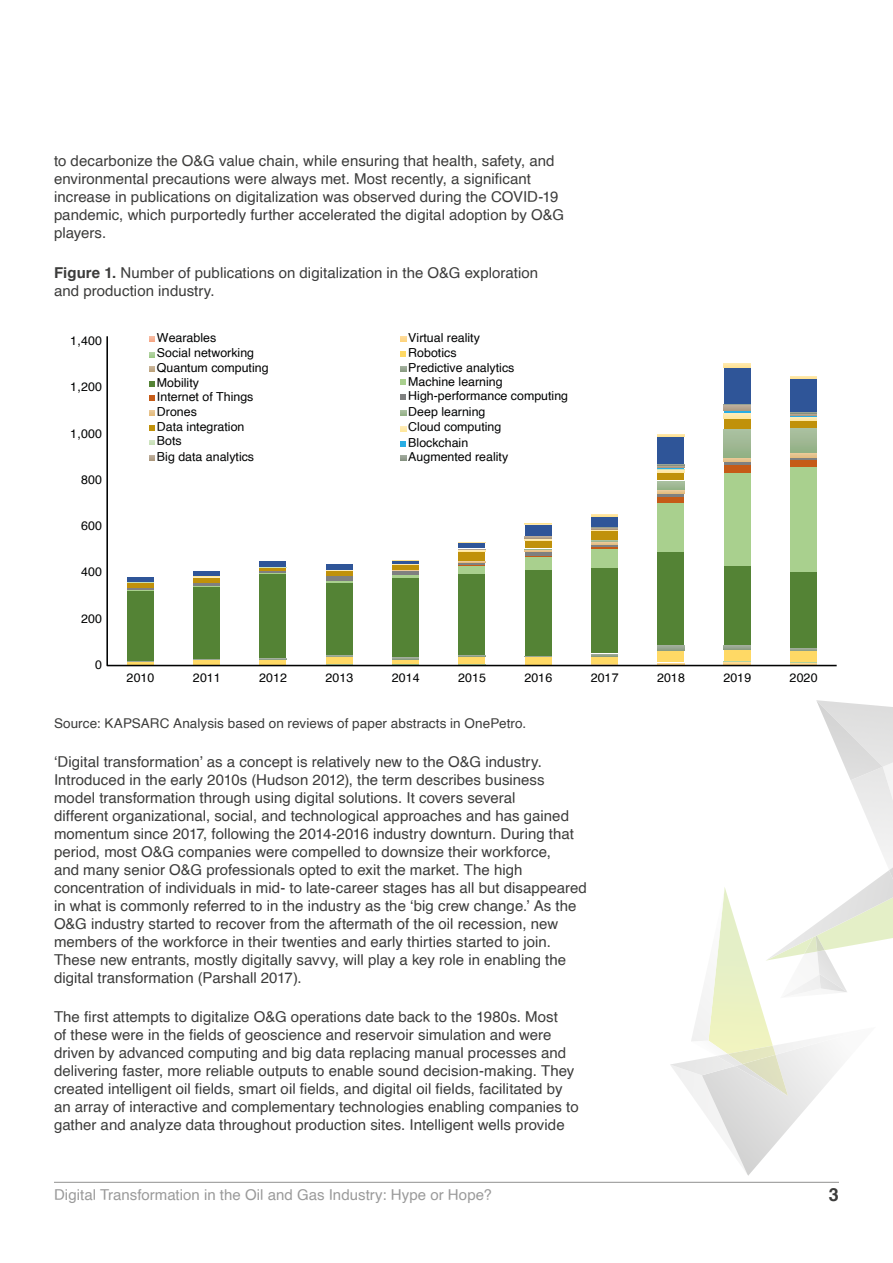
<style>
.page{position:relative;width:893px;height:1263px;background:#fff}
.page>*{position:absolute;margin:0;border:0;box-sizing:border-box;transform-origin:0 0}
.t1{font:700 18px "Helvetica";color:#3c3c3b}
.t2{font:15px/18px "Helvetica";color:#3c3c3b}
.t3{font:15px "Helvetica";color:#9a9a9a}
.t4{font:13.5px "Helvetica";letter-spacing:.005em;color:#3c3c3b}
.t5{font:12.45px "Helvetica";color:#010202}
.s1{font-weight:700}
</style>
<div class="page">
<hr style="left:54px;top:1182px;width:785px;height:1px;background:#9d9d9c">
<svg style="left:670px;top:700px;width:223px;height:476px"></svg>
<img style="left:709px;top:889px;width:16px;height:151px">
<svg style="left:106px;top:336px;width:731px;height:331px"></svg>
<svg style="left:149px;top:336px;width:6px;height:5px"></svg>
<svg style="left:401px;top:336px;width:5px;height:5px"></svg>
<svg style="left:149px;top:351px;width:6px;height:6px"></svg>
<svg style="left:401px;top:351px;width:5px;height:6px"></svg>
<svg style="left:149px;top:366px;width:6px;height:5px"></svg>
<svg style="left:401px;top:366px;width:5px;height:5px"></svg>
<svg style="left:149px;top:381px;width:6px;height:6px"></svg>
<svg style="left:401px;top:380px;width:5px;height:5px"></svg>
<svg style="left:149px;top:395px;width:6px;height:6px"></svg>
<svg style="left:401px;top:394px;width:5px;height:5px"></svg>
<svg style="left:149px;top:409px;width:6px;height:6px"></svg>
<svg style="left:401px;top:410px;width:5px;height:5px"></svg>
<svg style="left:149px;top:425px;width:6px;height:6px"></svg>
<svg style="left:401px;top:425px;width:5px;height:6px"></svg>
<svg style="left:149px;top:439px;width:6px;height:6px"></svg>
<svg style="left:401px;top:441px;width:5px;height:5px"></svg>
<svg style="left:149px;top:455px;width:6px;height:5px"></svg>
<svg style="left:401px;top:455px;width:5px;height:5px"></svg>
<p class="t2" style="left:54px;top:153px;width:512px">to decarbonize the O&amp;G value chain, while ensuring that health, safety, and environmental precautions were always met. Most recently, a significant increase in publications on digitalization was observed during the COVID-19 pandemic, which purportedly further accelerated the digital adoption by O&amp;G players.</p>
<p class="t2" style="left:54px;top:264px;width:486px"><span class="s1">Figure 1.</span> Number of publications on digitalization in the O&amp;G exploration and production industry.</p>
<p class="t5" style="left:70px;top:331px;width:33px">1,400</p>
<p class="t5" style="left:70px;top:377px;width:33px">1,200</p>
<p class="t5" style="left:70px;top:423px;width:33px">1,000</p>
<p class="t5" style="left:81px;top:470px;width:23px">800</p>
<p class="t5" style="left:81px;top:516px;width:23px">600</p>
<p class="t5" style="left:81px;top:562px;width:23px">400</p>
<p class="t5" style="left:81px;top:609px;width:23px">200</p>
<p class="t5" style="left:95px;top:655px;width:8px">0</p>
<p class="t5" style="left:157px;top:328px;width:61px">Wearables</p>
<p class="t5" style="left:408px;top:328px;width:73px">Virtual reality</p>
<p class="t5" style="left:157px;top:343px;width:99px">Social networking</p>
<p class="t5" style="left:408px;top:343px;width:50px">Robotics</p>
<p class="t5" style="left:157px;top:358px;width:113px">Quantum computing</p>
<p class="t5" style="left:408px;top:358px;width:108px">Predictive analytics</p>
<p class="t5" style="left:157px;top:373px;width:44px">Mobility</p>
<p class="t5" style="left:408px;top:372px;width:96px">Machine learning</p>
<p class="t5" style="left:157px;top:387px;width:98px">Internet of Things</p>
<p class="t5" style="left:408px;top:386px;width:161px">High-performance computing</p>
<p class="t5" style="left:157px;top:402px;width:41px">Drones</p>
<p class="t5" style="left:408px;top:402px;width:79px">Deep learning</p>
<p class="t5" style="left:157px;top:417px;width:89px">Data integration</p>
<p class="t5" style="left:408px;top:417px;width:95px">Cloud computing</p>
<p class="t5" style="left:157px;top:431px;width:26px">Bots</p>
<p class="t5" style="left:408px;top:433px;width:61px">Blockchain</p>
<p class="t5" style="left:157px;top:447px;width:99px">Big data analytics</p>
<p class="t5" style="left:408px;top:447px;width:101px">Augmented reality</p>
<p class="t5" style="left:127px;top:667px;width:29px">2010</p>
<p class="t5" style="left:193px;top:667px;width:29px">2011</p>
<p class="t5" style="left:259px;top:667px;width:29px">2012</p>
<p class="t5" style="left:325px;top:667px;width:29px">2013</p>
<p class="t5" style="left:392px;top:667px;width:29px">2014</p>
<p class="t5" style="left:458px;top:667px;width:29px">2015</p>
<p class="t5" style="left:524px;top:667px;width:29px">2016</p>
<p class="t5" style="left:591px;top:667px;width:29px">2017</p>
<p class="t5" style="left:657px;top:667px;width:29px">2018</p>
<p class="t5" style="left:723px;top:667px;width:29px">2019</p>
<p class="t5" style="left:790px;top:667px;width:29px">2020</p>
<p class="t4" style="left:54px;top:712px;width:474px">Source: KAPSARC Analysis based on reviews of paper abstracts in OnePetro.</p>
<p class="t2" style="left:54px;top:753px;width:534px">‘Digital transformation’ as a concept is relatively new to the O&amp;G industry.<br>Introduced in the early 2010s (Hudson 2012), the term describes business model transformation through using digital solutions. It covers several<br>different organizational, social, and technological approaches and has gained momentum since 2017, following the 2014-2016 industry downturn. During that period, most O&amp;G companies were compelled to downsize their workforce,<br>and many senior O&amp;G professionals opted to exit the market. The high concentration of individuals in mid- to late-career stages has all but disappeared in what is commonly referred to in the industry as the ‘big crew change.’ As the O&amp;G industry started to recover from the aftermath of the oil recession, new members of the workforce in their twenties and early thirties started to join.<br>These new entrants, mostly digitally savvy, will play a key role in enabling the digital transformation (Parshall 2017).</p>
<p class="t2" style="left:54px;top:1008px;width:526px">The first attempts to digitalize O&amp;G operations date back to the 1980s. Most<br>of these were in the fields of geoscience and reservoir simulation and were driven by advanced computing and big data replacing manual processes and delivering faster, more reliable outputs to enable sound decision-making. They created intelligent oil fields, smart oil fields, and digital oil fields, facilitated by an array of interactive and complementary technologies enabling companies to gather and analyze data throughout production sites. Intelligent wells provide</p>
<p class="t3" style="left:54px;top:1183px;width:439px">Digital Transformation in the Oil and Gas Industry: Hype or Hope?</p>
<p class="t1" style="left:829px;top:1180px;width:12px">3</p>
</div>
